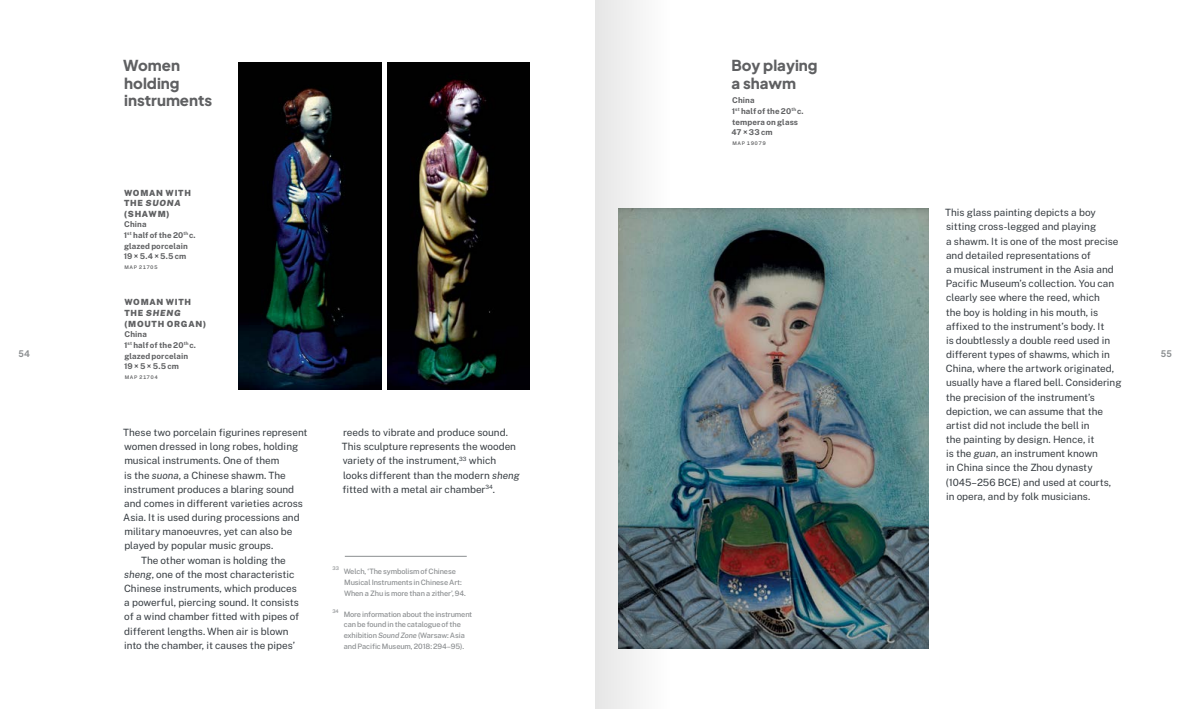
<style>
.page{position:relative;width:1191px;height:709px;background:#fff}
.page>*{position:absolute;margin:0;border:0;box-sizing:border-box;transform-origin:0 0}
._0500_MAIP_Obiekt{font:800 15px/17.7px "Plus Jakarta Sans";color:#5f6062}
._0010_MAIP_tekst_aka{font:10px/14.2px "Public Sans";color:#373d42}
.t1{font:700 9px "Plus Jakarta Sans";color:#8b8e90}
._0505_MAIP_Obiekt{font:900 8.5px/10.6px "Public Sans";letter-spacing:.09em;color:#5f6062}
._0510_MAIP_Obiekt{font:700 8px "Public Sans";letter-spacing:.01em;color:#5f6062}
._0000_MAIP_przypis_E{font:500 7.4px/10.6px "Public Sans";letter-spacing:-.015em;color:#8b8e90}
._0520_MAIP_Obiekt{font:600 5px "Public Sans";letter-spacing:.075em;color:#5f6062}
._0000_MAIP_przypis_E-2{font:500 5px "Public Sans";color:#8b8e90}
.s1{font-style:italic}
</style>
<div class="page">
<img style="left:670px;top:208px;width:259px;height:440px">
<img style="left:238px;top:62px;width:143px;height:328px">
<img style="left:387px;top:62px;width:143px;height:328px">
<svg style="left:595px;top:0;width:75px;height:709px"></svg>
<hr style="left:345px;top:556px;width:122px;height:1px;background:#8b8e90">
<p class="_0500_MAIP_Obiekt" style="left:123px;top:55px;width:90px">Women holding instruments</p>
<p class="_0500_MAIP_Obiekt" style="left:731px;top:55px;width:88px">Boy playing a shawm</p>
<p class="_0510_MAIP_Obiekt" style="left:732px;top:95px;width:24px">China</p>
<p class="_0510_MAIP_Obiekt" style="left:732px;top:105px;width:73px">1<sup>st</sup> half of the 20<sup>th</sup> c.</p>
<p class="_0510_MAIP_Obiekt" style="left:732px;top:116px;width:67px">tempera on glass</p>
<p class="_0510_MAIP_Obiekt" style="left:731px;top:127px;width:43px">47×33cm</p>
<p class="_0520_MAIP_Obiekt" style="left:732px;top:140px;width:35px">MAP 19079</p>
<p class="_0505_MAIP_Obiekt" style="left:124px;top:187px;width:25px">WOMAN</p>
<p class="_0505_MAIP_Obiekt" style="left:166px;top:187px;width:7px">WIT</p>
<p class="_0505_MAIP_Obiekt" style="left:184px;top:187px;width:8px">H</p>
<p class="_0505_MAIP_Obiekt" style="left:124px;top:197px;width:58px">THE <span class="s1">SUONA </span>(SHAWM</p>
<p class="_0010_MAIP_tekst_aka" style="left:945px;top:205px;width:178px">This glass painting depicts a boy sitting cross-legged and playing<br>a shawm. It is one of the most precise and detailed representations of<br>a musical instrument in the Asia and Pacific Museum’s collection. You can clearly see where the reed, which<br>the boy is holding in his mouth, is affixed to the instrument’s body. It<br>is doubtlessly a double reed used in different types of shawms, which in China, where the artwork originated, usually have a flared bell. Considering the precision of the instrument’s depiction, we can assume that the artist did not include the bell in<br>the painting by design. Hence, it<br>is the <span class="s1">guan</span>, an instrument known<br>in China since the Zhou dynasty (1045–256 BCE) and used at courts, in opera, and by folk musicians.</p>
<p class="_0505_MAIP_Obiekt" style="left:166px;top:208px;width:5px">)</p>
<p class="_0510_MAIP_Obiekt" style="left:124px;top:219px;width:24px">China</p>
<p class="_0510_MAIP_Obiekt" style="left:124px;top:229px;width:73px">1<sup>st</sup> half of the 20<sup>th</sup> c.</p>
<p class="_0510_MAIP_Obiekt" style="left:124px;top:240px;width:65px">glazed porcelain</p>
<p class="_0510_MAIP_Obiekt" style="left:124px;top:251px;width:64px">19× 5.4× 5.5 cm</p>
<p class="_0520_MAIP_Obiekt" style="left:125px;top:264px;width:34px">MAP 21705</p>
<p class="_0505_MAIP_Obiekt" style="left:124px;top:296px;width:25px">WOMAN</p>
<p class="_0505_MAIP_Obiekt" style="left:166px;top:296px;width:7px">WIT</p>
<p class="_0505_MAIP_Obiekt" style="left:185px;top:296px;width:8px">H</p>
<p class="_0505_MAIP_Obiekt" style="left:124px;top:307px;width:58px">THE <span class="s1">SHENG </span>(MOUTH ORGAN</p>
<p class="_0505_MAIP_Obiekt" style="left:203px;top:318px;width:5px">)</p>
<p class="_0510_MAIP_Obiekt" style="left:125px;top:329px;width:24px">China</p>
<p class="_0510_MAIP_Obiekt" style="left:124px;top:339px;width:73px">1<sup>st</sup> half of the 20<sup>th</sup> c.</p>
<p class="_0510_MAIP_Obiekt" style="left:124px;top:350px;width:65px">glazed porcelain</p>
<p class="_0510_MAIP_Obiekt" style="left:124px;top:360px;width:56px">19×5×5.5cm</p>
<p class="_0520_MAIP_Obiekt" style="left:125px;top:374px;width:35px">MAP 21704</p>
<p class="t1" style="left:18px;top:346px;width:13px">54</p>
<p class="t1" style="left:1160px;top:346px;width:13px">55</p>
<p class="_0010_MAIP_tekst_aka" style="left:123px;top:424px;width:186px">These two porcelain figurines represent women dressed in long robes, holding musical instruments. One of them<br>is the <span class="s1">suona</span>, a Chinese shawm. The instrument produces a blaring sound and comes in different varieties across Asia. It is used during processions and military manoeuvres, yet can also be played by popular music groups.</p>
<p class="_0010_MAIP_tekst_aka" style="left:124px;top:552px;width:177px;text-indent:17px">The other woman is holding the <span class="s1">sheng</span>, one of the most characteristic Chinese instruments, which produces a powerful, piercing sound. It consists of a wind chamber fitted with pipes of different lengths. When air is blown into the chamber, it causes the pipes’</p>
<p class="_0010_MAIP_tekst_aka" style="left:342px;top:424px;width:179px">reeds to vibrate and produce sound.<br>This sculpture represents the wooden variety of the instrument,<sup>33</sup> which looks different than the modern <span class="s1">sheng </span>fitted with a metal air chamber<sup>34</sup>.</p>
<p class="_0000_MAIP_przypis_E-2" style="left:332px;top:565px;width:8px">33</p>
<p class="_0000_MAIP_przypis_E" style="left:344px;top:566px;width:124px">Welch, ‘The symbolism of Chinese<br>Musical Instruments in Chinese Art:<br>When a Zhu is more than a zither’, 94.</p>
<p class="_0000_MAIP_przypis_E-2" style="left:332px;top:607px;width:8px">34</p>
<p class="_0000_MAIP_przypis_E" style="left:344px;top:608px;width:130px">More information about the instrument can be found in the catalogue of the exhibition <span class="s1">Sound Zone</span> (Warsaw: Asia and Pacific Museum, 2018: 294–95).</p>
</div>
